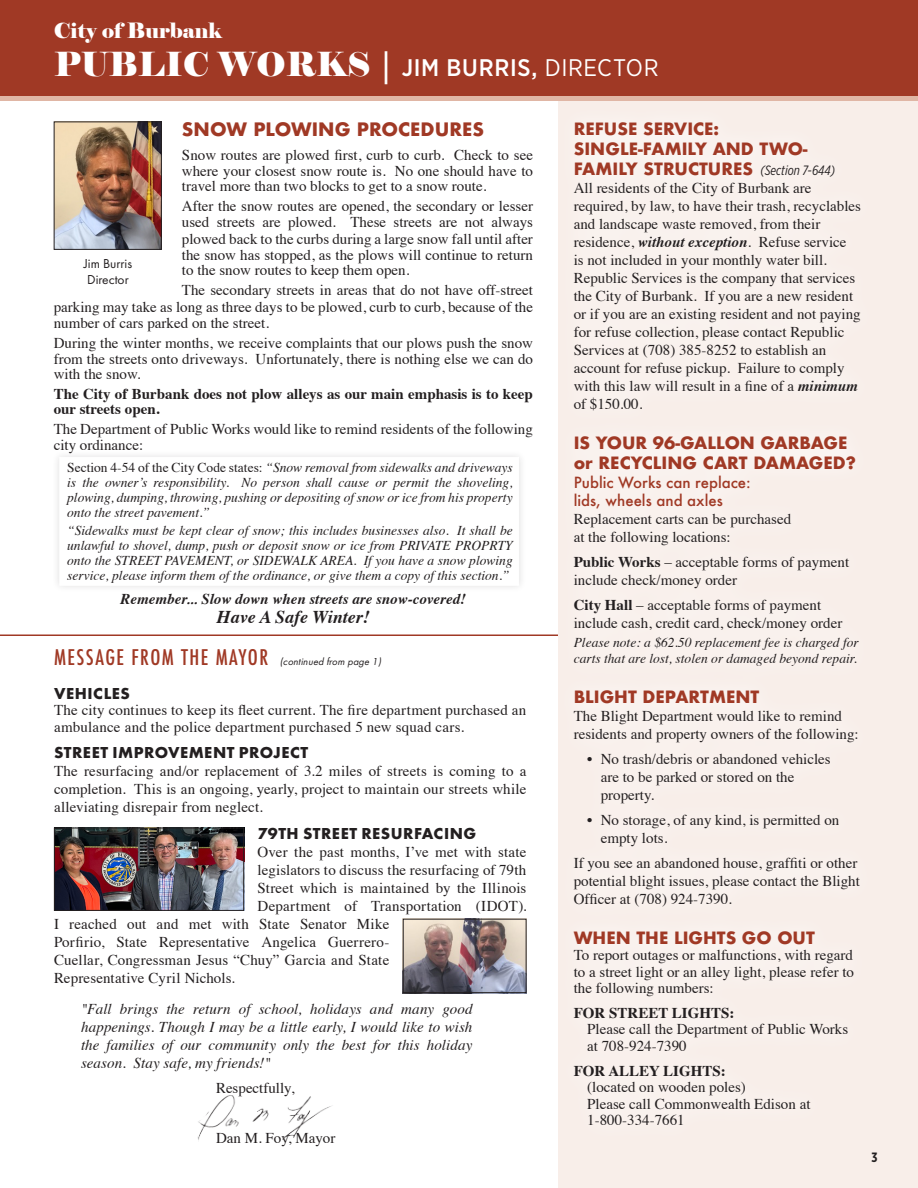
<style>
.page{position:relative;width:918px;height:1188px;background:#fff}
.page>*{position:absolute;margin:0;border:0;box-sizing:border-box;transform-origin:0 0}
.t1{font:33px "Elephant";color:#fff}
.t2{font:21px "Elephant";color:#fff}
.t3{font:700 18px "Futura";color:#a03925}
.t4{font:italic 700 18px "Times";color:#231f20}
.t5{font:700 16.5px/19.8px "Futura";color:#a03925}
.t6{font:700 16.5px "Futura PT";letter-spacing:.03em;color:#231f20}
.t7{font:15px/18px "Times";color:#231f20}
.t8{font:italic 15px/18px "Times";letter-spacing:.005em;color:#231f20;text-align:justify}
.t9{font:700 15px/15px "Times";color:#231f20}
.t10{font:italic 700 15px "Times";color:#231f20}
.t11{font:500 15px/18px "Futura";color:#a03925}
.t12{font:italic 13.5px/15px "Times";color:#231f20;text-align:justify}
.t13{font:13.5px/16.2px "Futura PT";color:#231f20}
.t14{font:700 13.5px "Gotham X Narrow";color:#231f20}
.t15{font:italic 10.5px "Futura PT";color:#231f20}
.s1{font-family:"Gotham Narrow";font-weight:500;font-size:24px}
.s2{font-family:"Gotham Narrow";font-size:24px}
.s3{font-style:normal}
.s4{font-family:"Futura";font-weight:500;font-style:normal;font-stretch:condensed;font-size:21px;color:#a03925}
.s5{font-family:"Gotham X Narrow";font-weight:400;font-style:italic;font-size:13.5px;color:#231f20}
.s6{font-weight:700;font-style:italic}
.s7{font-weight:700}
</style>
<div class="page">
<hr style="left:0;top:634px;width:613px;height:2px;background:#a03925">
<div style="left:52px;top:450px;width:474px;height:143px;background:#fafafa"></div>
<div style="left:60px;top:457px;width:459px;height:128px;background:#fff"></div>
<div style="left:558px;top:101px;width:360px;height:1087px;background:#f8eee9"></div>
<div style="left:556px;top:104px;width:322px;height:1040px;background:#f9f1ed"></div>
<div style="left:0;top:0;width:918px;height:99px;background:#a03925"></div>
<img style="left:197px;top:1095px;width:134px;height:45px">
<img style="left:56px;top:830px;width:186px;height:79px">
<div style="left:54px;top:828px;width:190px;height:83px;border:1px solid #231f20"></div>
<img style="left:405px;top:921px;width:119px;height:70px">
<div style="left:403px;top:919px;width:123px;height:74px;border:1px solid #231f20"></div>
<img style="left:56px;top:124px;width:104px;height:124px">
<div style="left:54px;top:122px;width:108px;height:128px;border:1px solid #231f20"></div>
<hr style="left:0;top:97px;width:918px;height:4px;background:#e0b6a5">
<h2 class="t2" style="left:54px;top:17px;width:169px">City of Burbank</h2>
<h1 class="t1" style="left:54px;top:44px;width:606px">PUBLIC WORKS | <span class="s1">JIM BURRIS,</span> <span class="s2">DIRECTOR</span></h1>
<p class="t3" style="left:182px;top:117px;width:304px">SNOW PLOWING PROCEDURES</p>
<p class="t7" style="left:182px;top:145px;width:353px;line-height:16.5px">Snow routes are plowed first, curb to curb. Check to see where your closest snow route is. No one should have to</p>
<p class="t7" style="left:182px;top:175px;width:353px;line-height:19.8px">travel more than two blocks to get to a snow route.<br>After the snow routes are opened, the secondary or lesser</p>
<p class="t7" style="left:182px;top:213px;width:353px;line-height:16.5px;text-align:justify">used streets are plowed. These streets are not always plowed back to the curbs during a large snow fall until after the snow has stopped, as the plows will continue to return</p>
<p class="t7" style="left:182px;top:259px;width:353px;line-height:19.8px">to the snow routes to keep them open.<br>The secondary streets in areas that do not have off-street</p>
<p class="t7" style="left:54px;top:297px;width:481px;line-height:16.5px">parking may take as long as three days to be plowed, curb to curb, because of the number of cars parked on the street.</p>
<p class="t7" style="left:54px;top:333px;width:481px;line-height:16.5px">During the winter months, we receive complaints that our plows push the snow from the streets onto driveways. Unfortunately, there is nothing else we can do</p>
<p class="t7" style="left:54px;top:364px;width:88px">with the snow.</p>
<p class="t9" style="left:54px;top:385px;width:481px">The City of Burbank does not plow alleys as our main emphasis is to keep our streets open.</p>
<p class="t7" style="left:54px;top:419px;width:481px;line-height:16.5px">The Department of Public Works would like to remind residents of the following city ordinance:</p>
<p class="t12" style="left:67px;top:459px;width:447px"><span class="s3">Section 4-54 of the City Code states:</span> “Snow removal from sidewalks and driveways is the owner’s responsibility. No person shall cause or permit the shoveling, plowing, dumping, throwing, pushing or depositing of snow or ice from his property onto the street pavement.”</p>
<p class="t12" style="left:67px;top:523px;width:447px">“Sidewalks must be kept clear of snow; this includes businesses also. It shall be unlawful to shovel, dump, push or deposit snow or ice from PRIVATE PROPRTY onto the STREET PAVEMENT, or SIDEWALK AREA. If you have a snow plowing service, please inform them of the ordinance, or give them a copy of this section.”</p>
<p class="t10" style="left:121px;top:585px;width:347px">Remember... Slow down when streets are snow-covered!</p>
<p class="t4" style="left:217px;top:600px;width:154px">Have A Safe Winter!</p>
<p class="t15" style="left:54px;top:656px;width:331px"><span class="s4">M E S S A G E F R O M T H E MAY O R</span> (continued from page 1)</p>
<p class="t6" style="left:54px;top:683px;width:77px">VEHICLES</p>
<p class="t7" style="left:54px;top:701px;width:474px;line-height:16.5px">The city continues to keep its fleet current. The fire department purchased an ambulance and the police department purchased 5 new squad cars.</p>
<p class="t6" style="left:54px;top:742px;width:256px">STREET IMPROVEMENT PROJECT</p>
<p class="t7" style="left:54px;top:761px;width:474px;text-align:justify">The resurfacing and/or replacement of 3.2 miles of streets is coming to a completion. This is an ongoing, yearly, project to maintain our streets while alleviating disrepair from neglect.</p>
<p class="t6" style="left:258px;top:823px;width:220px">79TH STREET RESURFACING</p>
<p class="t7" style="left:258px;top:841px;width:270px">Over the past months, I’ve met with state</p>
<p class="t7" style="left:258px;top:859px;width:270px">legislators to discuss the resurfacing of 79th</p>
<p class="t7" style="left:258px;top:877px;width:270px">Street which is maintained by the Illinois</p>
<p class="t7" style="left:258px;top:895px;width:270px">Department of Transportation (IDOT).</p>
<p class="t7" style="left:54px;top:913px;width:337px">I reached out and met with State Senator Mike</p>
<p class="t7" style="left:54px;top:931px;width:337px">Porfirio, State Representative Angelica Guerrero-</p>
<p class="t7" style="left:54px;top:949px;width:337px">Cuellar, Congressman Jesus “Chuy” Garcia and State</p>
<p class="t7" style="left:54px;top:967px;width:183px">Representative Cyril Nichols.</p>
<p class="t8" style="left:81px;top:999px;width:393px">"Fall brings the return of school, holidays and many good happenings. Though I may be a little early, I would like to wish the families of our community only the best for this holiday season. Stay safe, my friends!"</p>
<p class="t7" style="left:216px;top:1078px;width:80px">Respectfully,</p>
<p class="t7" style="left:216px;top:1127px;width:121px">Dan M. Foy, Mayor</p>
<p class="t13" style="left:84px;top:255px;width:50px">Jim Burris<br>Director</p>
<p class="t5" style="left:574px;top:119px;width:263px">REFUSE SERVICE:<br>SINGLE-FAMILY AND TWO-<br>FAMILY STRUCTURES <span class="s5">(Section 7-644)</span></p>
<p class="t7" style="left:574px;top:177px;width:289px">All residents of the City of Burbank are required, by law, to have their trash, recyclables and landscape waste removed, from their residence, <span class="s6">without exception</span>. Refuse service<br>is not included in your monthly water bill.<br>Republic Services is the company that services the City of Burbank. If you are a new resident or if you are an existing resident and not paying for refuse collection, please contact Republic Services at (708) 385-8252 to establish an account for refuse pickup. Failure to comply with this law will result in a fine of a <span class="s6">minimum </span>of $150.00.</p>
<p class="t5" style="left:574px;top:433px;width:284px">IS YOUR 96-GALLON GARBAGE or RECYCLING CART DAMAGED?</p>
<p class="t11" style="left:574px;top:473px;width:179px">Public Works can replace: lids, wheels and axles</p>
<p class="t7" style="left:574px;top:509px;width:219px">Replacement carts can be purchased at the following locations:</p>
<p class="t7" style="left:574px;top:552px;width:277px"><span class="s7">Public Works</span> – acceptable forms of payment include check/money order</p>
<p class="t7" style="left:574px;top:594px;width:270px"><span class="s7">City Hall</span> – acceptable forms of payment include cash, credit card, check/money order</p>
<p class="t12" style="left:574px;top:634px;width:287px;line-height:16.2px">Please note: a $62.50 replacement fee is charged for carts that are lost, stolen or damaged beyond repair.</p>
<p class="t5" style="left:574px;top:687px;width:187px">BLIGHT DEPARTMENT</p>
<p class="t7" style="left:574px;top:706px;width:286px">The Blight Department would like to remind residents and property owners of the following:</p>
<p class="t7" style="left:601px;top:749px;width:231px;text-indent:-14px">• No trash/debris or abandoned vehicles are to be parked or stored on the property.</p>
<p class="t7" style="left:601px;top:810px;width:240px;text-indent:-14px">• No storage, of any kind, is permitted on empty lots.</p>
<p class="t7" style="left:574px;top:852px;width:288px">If you see an abandoned house, graffiti or other potential blight issues, please contact the Blight<br>Officer at (708) 924-7390.</p>
<p class="t5" style="left:574px;top:928px;width:243px">WHEN THE LIGHTS GO OUT</p>
<p class="t7" style="left:574px;top:946px;width:282px;line-height:16.5px;text-align:justify">To report outages or malfunctions, with regard to a street light or an alley light, please refer to the following numbers:</p>
<p class="t9" style="left:574px;top:1004px;width:162px">FOR STREET LIGHTS:</p>
<p class="t7" style="left:587px;top:1020px;width:262px;line-height:16.5px">Please call the Department of Public Works at 708-924-7390</p>
<p class="t9" style="left:574px;top:1061px;width:153px">FOR ALLEY LIGHTS:</p>
<p class="t7" style="left:587px;top:1078px;width:225px;line-height:16.5px">(located on wooden poles)<br>Please call Commonwealth Edison at<br>1-800-334-7661</p>
<p class="t14" style="left:871px;top:1149px;width:8px">3</p>
</div>
